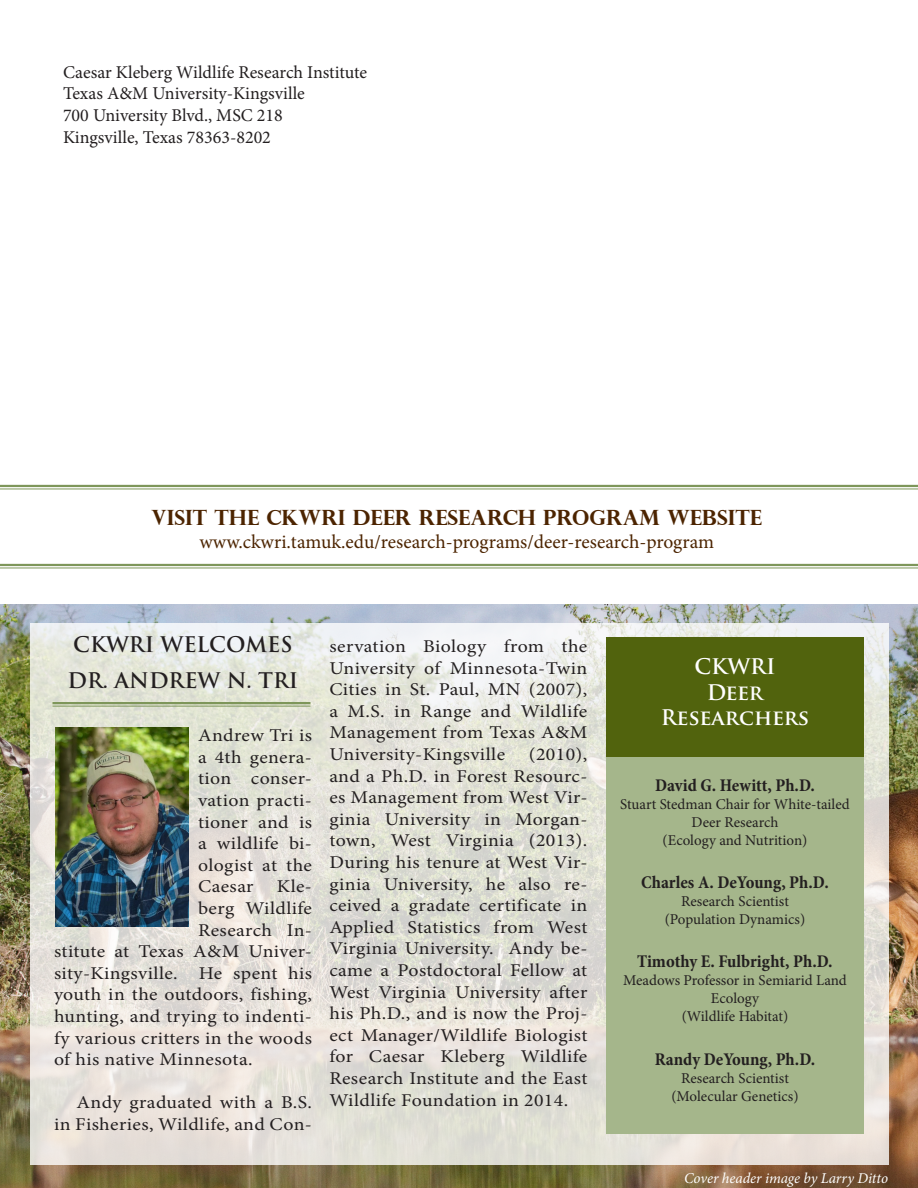
<style>
.page{position:relative;width:918px;height:1188px;background:#fff}
.page>*{position:absolute;margin:0;border:0;box-sizing:border-box;transform-origin:0 0}
.t1{font:700 21px "Perpetua Titling";color:#4c2400}
.t2{font:700 21px "Trajan Pro";color:#231f20}
.t3{font:700 21px "Trajan Pro";color:#fff}
.t4{font:19.5px "Minion Pro";color:#4c2400}
.t5{font:18px/21.6px "Minion Pro";letter-spacing:.015em;color:#231f20;text-align:justify;scale:1.1 1}
.t6{font:18px "Minion Pro";letter-spacing:.015em;color:#231f20}
.t7{font:700 condensed 18px "Minion Pro";color:#231f20}
.t8{font:15px/18px "Minion Pro";color:#231f20;text-align:center}
.t9{font:italic 15px "Minion Pro";letter-spacing:-.005em;color:#fff}
</style>
<div class="page">
<img style="left:0;top:605px;width:918px;height:583px">
<svg style="left:30px;top:623px;width:858px;height:542px;background:#e4e2da"></svg>
<div style="left:606px;top:756px;width:258px;height:378px;background:#a5b68b"></div>
<div style="left:606px;top:637px;width:258px;height:119px;background:#51630d"></div>
<hr style="left:0;top:485px;width:918px;height:2px;background:#7e965a">
<hr style="left:0;top:489px;width:918px;height:1px;background:#7e965a">
<hr style="left:0;top:564px;width:918px;height:2px;background:#7e965a">
<hr style="left:0;top:568px;width:918px;height:1px;background:#7e965a">
<hr style="left:52px;top:702px;width:258px;height:2px;background:#7e965a">
<hr style="left:52px;top:706px;width:258px;height:1px;background:#7e965a">
<img style="left:56px;top:727px;width:133px;height:200px">
<p class="t6" style="left:63px;top:60px;width:306px">Caesar Kleberg Wildlife Research Institute</p>
<p class="t6" style="left:63px;top:82px;width:243px">Texas A&amp;M University-Kingsville</p>
<p class="t6" style="left:63px;top:103px;width:221px">700 University Blvd., MSC 218</p>
<p class="t6" style="left:63px;top:125px;width:209px">Kingsville, Texas 78363-8202</p>
<p class="t1" style="left:151px;top:504px;width:612px">VISIT THE CKWRI DEER RESEARCH PROGRAM WEBSITE</p>
<p class="t4" style="left:199px;top:529px;width:516px">www.ckwri.tamuk.edu/research-programs/deer-research-program</p>
<p class="t2" style="left:73px;top:631px;width:221px">CKWRI WELCOMES</p>
<p class="t2" style="left:68px;top:667px;width:232px">DR. ANDREW N. TRI</p>
<p class="t5" style="left:198px;top:725px;width:105px">Andrew Tri is a 4th genera&shy;tion conser&shy;vation practi&shy;tioner and is a wildlife bi&shy;ologist at the Caesar</p>
<p class="t5" style="left:277px;top:876px;width:33px">Kle-</p>
<p class="t5" style="left:198px;top:898px;width:105px">berg Wildlife</p>
<p class="t5" style="left:198px;top:919px;width:105px">Research In-</p>
<p class="t5" style="left:54px;top:941px;width:236px">stitute at Texas A&amp;M Univer-</p>
<p class="t5" style="left:54px;top:962px;width:236px">sity-Kingsville. He spent his</p>
<p class="t5" style="left:54px;top:984px;width:236px">youth in the outdoors, fishing,</p>
<p class="t5" style="left:54px;top:1006px;width:236px">hunting, and trying to indenti-</p>
<p class="t5" style="left:54px;top:1027px;width:236px">fy various critters in the woods</p>
<p class="t5" style="left:54px;top:1049px;width:182px">of his native Minnesota.</p>
<p class="t5" style="left:54px;top:1092px;width:236px;text-align:right">Andy graduated with a B.S.<br>in Fisheries, Wildlife, and Con-</p>
<p class="t5" style="left:329px;top:636px;width:236px">servation Biology from the University of Minnesota-Twin Cities in St. Paul, MN (2007), a M.S. in Range and Wildlife Management from Texas A&amp;M University-Kingsville</p>
<p class="t5" style="left:329px;top:744px;width:236px;text-indent:199px">(2010), and a Ph.D. in Forest Resourc&shy;es Management from West Vir&shy;ginia University in Morgan&shy;town, West Virginia (2013).<br>During his tenure at West Vir&shy;ginia University, he also re&shy;ceived a gradate certificate in Applied Statistics from West Virginia University. Andy be&shy;came a Postdoctoral Fellow at West Virginia University after his Ph.D., and is now the Proj&shy;ect Manager/Wildlife Biologist for Caesar Kleberg Wildlife Research Institute and the East Wildlife Foundation in 2014.</p>
<p class="t3" style="left:694px;top:654px;width:83px">CKWRI</p>
<p class="t3" style="left:707px;top:679px;width:58px">Deer</p>
<p class="t3" style="left:661px;top:704px;width:150px">Researchers</p>
<p class="t7" style="left:655px;top:773px;width:161px">David G. Hewitt, Ph.D.</p>
<p class="t8" style="left:620px;top:795px;width:231px">Stuart Stedman Chair for White-tailed<br>Deer Research</p>
<p class="t8" style="left:663px;top:831px;width:146px">(Ecology and Nutrition)</p>
<p class="t7" style="left:641px;top:870px;width:189px">Charles A. DeYoung, Ph.D.</p>
<p class="t8" style="left:681px;top:893px;width:109px">Research Scientist</p>
<p class="t8" style="left:665px;top:911px;width:142px">(Population Dynamics)</p>
<p class="t7" style="left:637px;top:949px;width:197px">Timothy E. Fulbright, Ph.D.</p>
<p class="t8" style="left:623px;top:972px;width:225px">Meadows Professor in Semiarid Land<br>Ecology</p>
<p class="t8" style="left:682px;top:1008px;width:108px">(Wildlife Habitat)</p>
<p class="t7" style="left:655px;top:1047px;width:162px">Randy DeYoung, Ph.D.</p>
<p class="t8" style="left:681px;top:1069px;width:109px">Research Scientist</p>
<p class="t8" style="left:671px;top:1087px;width:129px">(Molecular Genetics)</p>
<p class="t9" style="left:684px;top:1168px;width:206px">Cover header image by Larry Ditto</p>
</div>
